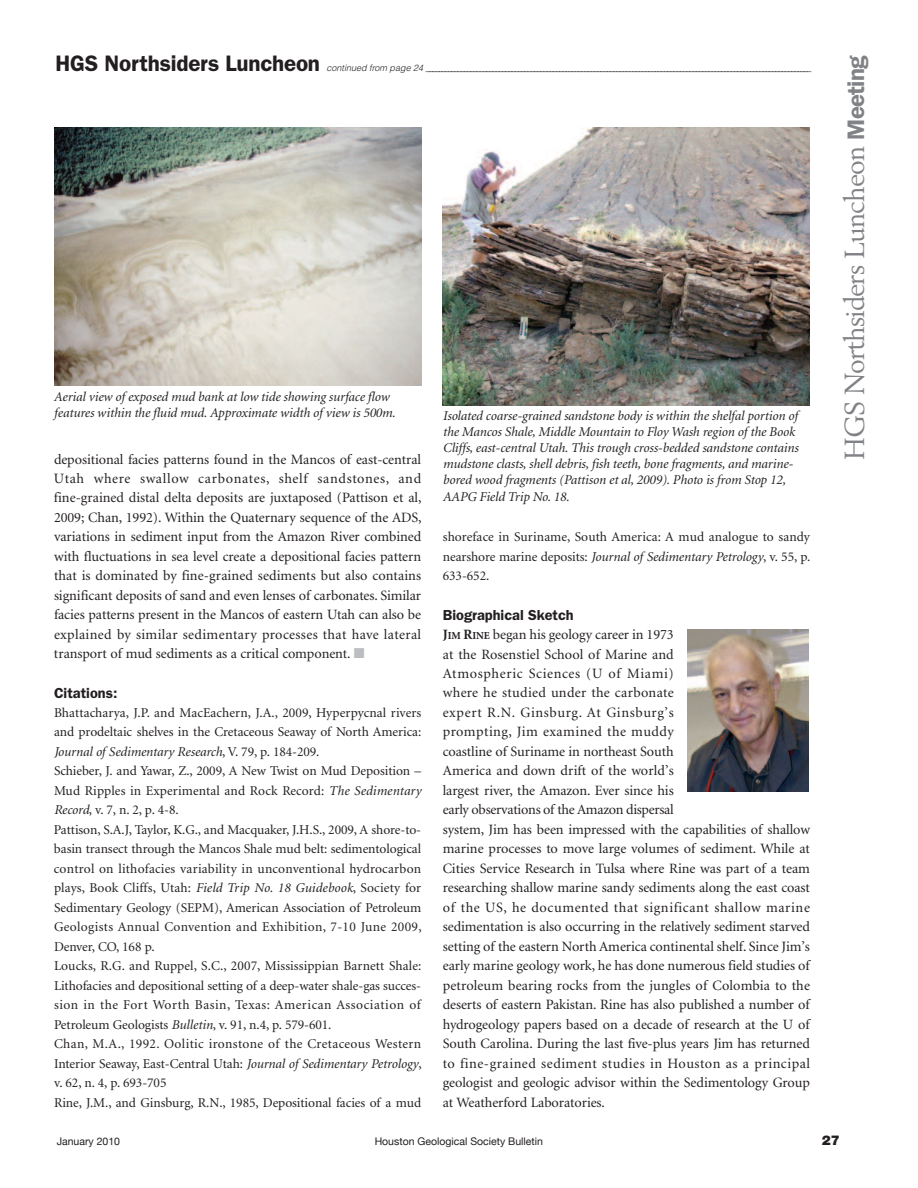
<style>
.page{position:relative;width:918px;height:1188px;background:#fff}
.page>*{position:absolute;margin:0;border:0;box-sizing:border-box;transform-origin:0 0}
.t1{font:27.3px "Berling";letter-spacing:-.03em;color:#808285}
.t2{font:600 22.5px "Franklin Gothic";letter-spacing:-.01em;color:#231f20}
.t3{font:600 14.55px "Franklin Gothic";color:#231f20}
.t4{font:14.25px/19.5px "Minion";letter-spacing:-.005em;color:#231f20;text-align:justify}
.t5{font:13.5px/19.5px "Minion";letter-spacing:-.005em;color:#231f20}
.t6{font:italic 13.5px/16.2px "Minion";letter-spacing:-.005em;color:#231f20}
.t7{font:900 13.5px "Helvetica Neue";color:#231f20}
.t8{font:10.5px "Helvetica Neue";color:#231f20}
.t9{font:italic 300 9px "Helvetica";letter-spacing:.005em;color:#231f20}
.s1{font-family:"Franklin Gothic";font-weight:600;font-size:24px}
.s2{color:#bcbdc0}
.s3{font-style:italic}
.s4{font-weight:700}
.s5{font-weight:700;font-size:10.65px}
</style>
<div class="page">
<img style="left:54px;top:127px;width:367px;height:259px">
<img style="left:443px;top:127px;width:367px;height:278px">
<img style="left:687px;top:630px;width:122px;height:162px">
<h2 class="t2" style="left:56px;top:55px;width:266px">HGS Northsiders Luncheon</h2>
<p class="t9" style="left:326px;top:63px;width:487px">continued from page 24 _________________________________________________________________________________________________________________________</p>
<h1 class="t1" style="left:843px;top:460px;width:406px;rotate:-90deg">HGS Northsiders Luncheon <span class="s1">Meeting</span></h1>
<p class="t6" style="left:54px;top:390px;width:343px">Aerial view of exposed mud bank at low tide showing surface flow features within the fluid mud. Approximate width of view is 500m.</p>
<p class="t6" style="left:443px;top:408px;width:357px">Isolated coarse-grained sandstone body is within the shelfal portion of the Mancos Shale, Middle Mountain to Floy Wash region of the Book Cliffs, east-central Utah. This trough cross-bedded sandstone contains mudstone clasts, shell debris, fish teeth, bone fragments, and marine&shy;bored wood fragments (Pattison et al, 2009). Photo is from Stop 12, AAPG Field Trip No. 18.</p>
<p class="t4" style="left:54px;top:450px;width:369px">depositional facies patterns found in the Mancos of east-central Utah where swallow carbonates, shelf sandstones, and fine-grained distal delta deposits are juxtaposed (Pattison et al, 2009; Chan, 1992). Within the Quaternary sequence of the ADS, variations in sediment input from the Amazon River combined with fluctuations in sea level create a depositional facies pattern that is dominated by fine-grained sediments but also contains significant deposits of sand and even lenses of carbonates. Similar facies patterns present in the Mancos of eastern Utah can also be explained by similar sedimentary processes that have lateral transport of mud sediments as a critical component. <span class="s2">■</span></p>
<p class="t3" style="left:54px;top:688px;width:65px">Citations:</p>
<p class="t5" style="left:54px;top:704px;width:369px">Bhattacharya, J.P. and MacEachern, J.A., 2009, Hyperpycnal rivers and prodeltaic shelves in the Cretaceous Seaway of North America:<br><span class="s3">Journal of Sedimentary Research</span>, V. 79, p. 184-209.<br>Schieber, J. and Yawar, Z., 2009, A New Twist on Mud Deposition – Mud Ripples in Experimental and Rock Record: <span class="s3">The Sedimentary Record</span>, v. 7, n. 2, p. 4-8.<br>Pattison, S.A.J, Taylor, K.G., and Macquaker, J.H.S., 2009, A shore-to&shy;basin transect through the Mancos Shale mud belt: sedimentological control on lithofacies variability in unconventional hydrocarbon plays, Book Cliffs, Utah: <span class="s3">Field Trip No. 18 Guidebook</span>, Society for Sedimentary Geology (SEPM), American Association of Petroleum Geologists Annual Convention and Exhibition, 7-10 June 2009, Denver, CO, 168 p.<br>Loucks, R.G. and Ruppel, S.C., 2007, Mississippian Barnett Shale:<br>Lithofacies and depositional setting of a deep-water shale-gas succes&shy;sion in the Fort Worth Basin, Texas: American Association of Petroleum Geologists <span class="s3">Bulletin</span>, v. 91, n.4, p. 579-601.<br>Chan, M.A., 1992. Oolitic ironstone of the Cretaceous Western Interior Seaway, East-Central Utah: <span class="s3">Journal of Sedimentary Petrology</span>, v. 62, n. 4, p. 693-705<br>Rine, J.M., and Ginsburg, R.N., 1985, Depositional facies of a mud</p>
<p class="t5" style="left:443px;top:529px;width:369px;text-align:justify">shoreface in Suriname, South America: A mud analogue to sandy nearshore marine deposits: <span class="s3">Journal of Sedimentary Petrology</span>, v. 55, p.<br>633-652.</p>
<p class="t3" style="left:443px;top:610px;width:133px">Biographical Sketch</p>
<p class="t4" style="left:443px;top:626px;width:369px;text-align:left"><span class="s4">J</span><span class="s5">IM</span> <span class="s4">R</span><span class="s5">INE</span> began his geology career in 1973<br>at the Rosenstiel School of Marine and<br>Atmospheric Sciences (U of Miami)<br>where he studied under the carbonate<br>expert R.N. Ginsburg. At Ginsburg’s<br>prompting, Jim examined the muddy<br>coastline of Suriname in northeast South<br>America and down drift of the world’s<br>largest river, the Amazon. Ever since his<br>early observations of the Amazon dispersal<br>system, Jim has been impressed with the capabilities of shallow marine processes to move large volumes of sediment. While at Cities Service Research in Tulsa where Rine was part of a team researching shallow marine sandy sediments along the east coast of the US, he documented that significant shallow marine sedimentation is also occurring in the relatively sediment starved setting of the eastern North America continental shelf. Since Jim’s early marine geology work, he has done numerous field studies of petroleum bearing rocks from the jungles of Colombia to the deserts of eastern Pakistan. Rine has also published a number of hydrogeology papers based on a decade of research at the U of South Carolina. During the last five-plus years Jim has returned to fine-grained sediment studies in Houston as a principal geologist and geologic advisor within the Sedimentology Group at Weatherford Laboratories.</p>
<p class="t8" style="left:57px;top:1135px;width:65px">January 2010</p>
<p class="t8" style="left:375px;top:1135px;width:170px">Houston Geological Society Bulletin</p>
<p class="t7" style="left:822px;top:1136px;width:19px">27</p>
</div>
